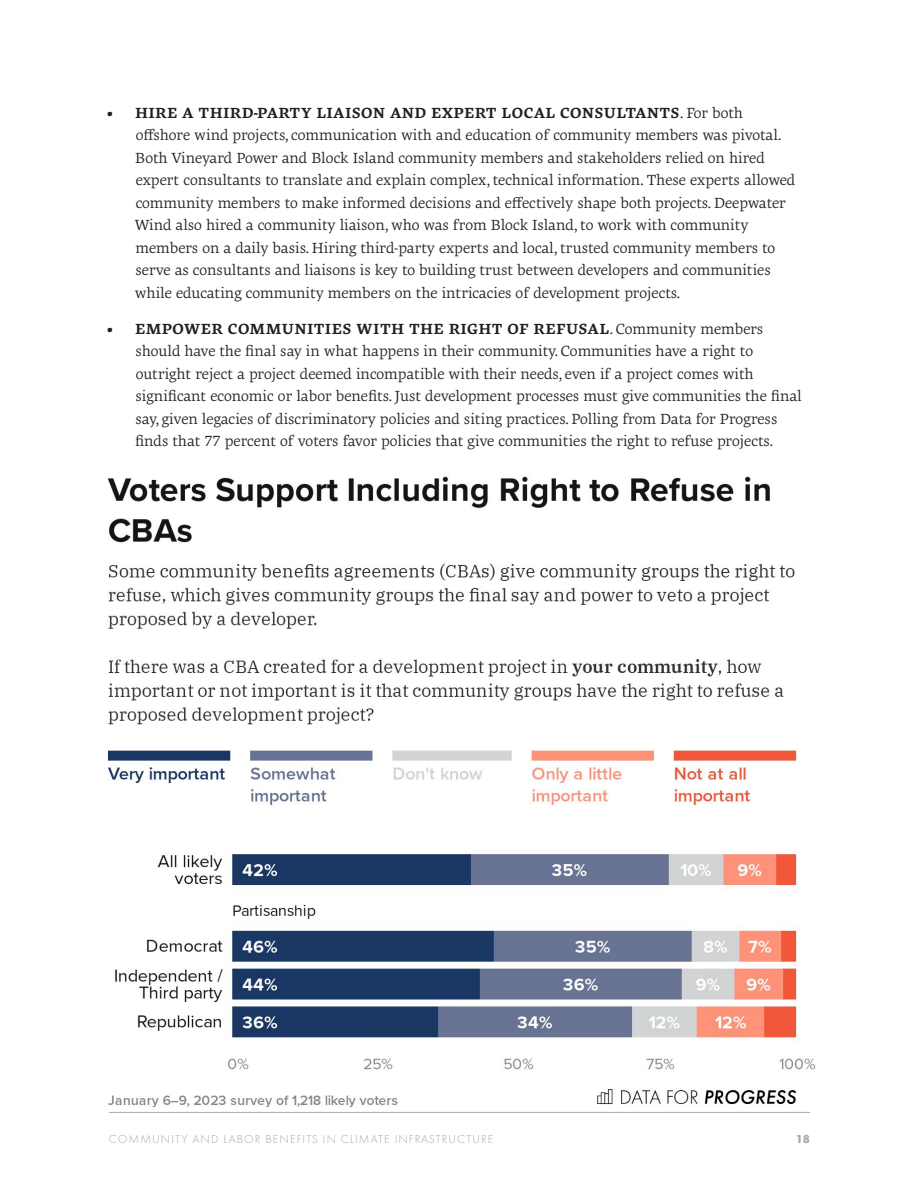
<style>
.page{position:relative;width:918px;height:1188px;background:#fff}
.page>*{position:absolute;margin:0;border:0;box-sizing:border-box;transform-origin:0 0}
.t1{font:15px/22.5px "Geneo Std";color:#231f20}
.t2{font:300 12px "Futura PT";letter-spacing:.09em;color:#a8a9ad}
.t3{font:700 12px "Futura PT";color:#a8a9ad}
.s1{font-weight:700}
</style>
<div class="page">
<hr style="left:109px;top:1112px;width:701px;height:1px;background:#a8a9ad">
<img style="left:107px;top:476px;width:708px;height:631px">
<p class="t1" style="left:134px;top:101px;width:662px;text-indent:-27px">• <span class="s1">HIRE A THIRD-PARTY LIAISON AND EXPERT LOCAL CONSULTANTS</span>. For both offshore wind projects, communication with and education of community members was pivotal.<br>Both Vineyard Power and Block Island community members and stakeholders relied on hired expert consultants to translate and explain complex, technical information. These experts allowed community members to make informed decisions and effectively shape both projects. Deepwater Wind also hired a community liaison, who was from Block Island, to work with community members on a daily basis. Hiring third-party experts and local, trusted community members to serve as consultants and liaisons is key to building trust between developers and communities while educating community members on the intricacies of development projects.</p>
<p class="t1" style="left:135px;top:317px;width:668px;text-indent:-28px">• <span class="s1">EMPOWER COMMUNITIES WITH THE RIGHT OF REFUSAL</span>. Community members should have the final say in what happens in their community. Communities have a right to outright reject a project deemed incompatible with their needs, even if a project comes with significant economic or labor benefits. Just development processes must give communities the final say, given legacies of discriminatory policies and siting practices. Polling from Data for Progress finds that 77 percent of voters favor policies that give communities the right to refuse projects.</p>
<p class="t2" style="left:109px;top:1132px;width:386px">COMMUNITY AND LABOR BENEFITS IN CLIMATE INFRASTRUCTURE</p>
<p class="t3" style="left:796px;top:1131px;width:16px">18</p>
</div>
